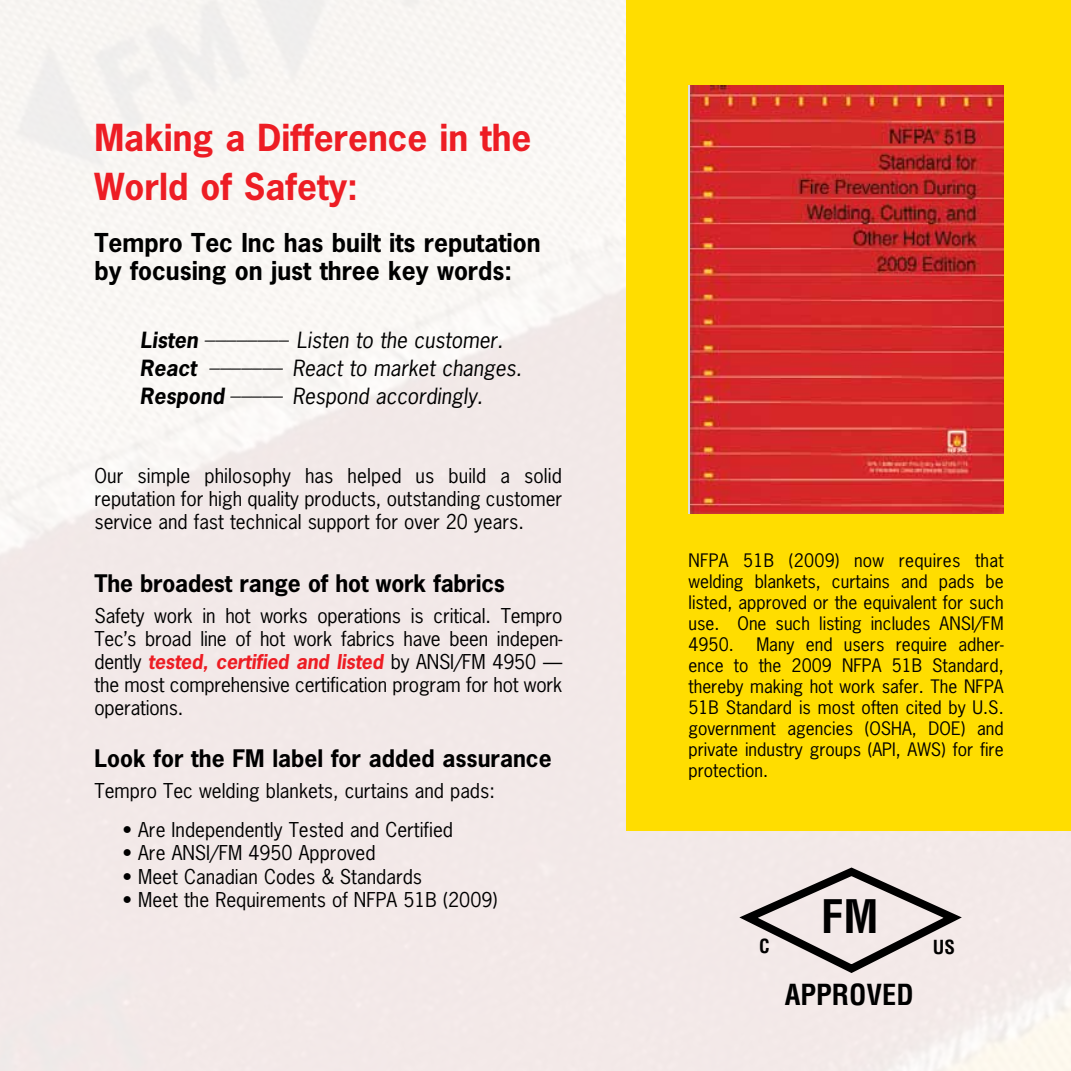
<style>
.page{position:relative;width:1071px;height:1071px;background:#fff}
.page>*{position:absolute;margin:0;border:0;box-sizing:border-box;transform-origin:0 0}
.t1{font:700 condensed 45.15px "Helvetica LT Std";color:#000}
.t2{font:700 35px/49px "News Gothic Std";color:#ed1d24}
.t3{font:700 condensed 28.35px "Helvetica LT Std";color:#000}
.t4{font:700 24.5px/28px "News Gothic Std";color:#000}
.t5{font:700 22.75px "News Gothic Std";color:#000}
.t6{font:italic 21px/28px "News Gothic Std";color:#000}
.t7{font:19.25px/23.1px "News Gothic Std";color:#000;text-align:justify}
.t8{font:700 condensed 18.9px "Helvetica LT Std";color:#000}
.t9{font:17.5px/21px "News Gothic Std";color:#000;text-align:justify}
.s1{font-weight:700}
.s2{font-weight:700;font-style:italic;color:#ed1d24}
</style>
<div class="page">
<img style="left:0;top:0;width:1071px;height:1071px">
<div style="left:627px;top:0;width:444px;height:830px;background:#fd0"></div>
<img style="left:690px;top:85px;width:314px;height:429px">
<svg style="left:738px;top:863px;width:233px;height:114px;background:#d2c9c9"></svg>
<h2 class="t2" style="left:94px;top:113px;width:438px">Making a Difference in the<br>World of Safety:</h2>
<p class="t4" style="left:94px;top:228px;width:448px">Tempro Tec Inc has built its reputation by focusing on just three key words:</p>
<p class="t6" style="left:140px;top:326px;width:383px"><span class="s1">Listen </span><sup>________</sup> Listen to the customer.<br><span class="s1">React </span><sup>_______</sup> React to market changes.<br><span class="s1">Respond </span><sup>_____</sup> Respond accordingly.</p>
<p class="t7" style="left:94px;top:464px;width:469px">Our simple philosophy has helped us build a solid reputation for high quality products, outstanding customer service and fast technical support for over 20 years.</p>
<p class="t5" style="left:94px;top:568px;width:412px">The broadest range of hot work fabrics</p>
<p class="t7" style="left:94px;top:604px;width:469px">Safety work in hot works operations is critical. Tempro Tec’s broad line of hot work fabrics have been indepen&shy;dently <span class="s2">tested, certified and listed</span> by ANSI/FM 4950 — the most comprehensive certification program for hot work operations.</p>
<p class="t5" style="left:94px;top:744px;width:459px">Look for the FM label for added assurance</p>
<p class="t7" style="left:94px;top:779px;width:402px">Tempro Tec welding blankets, curtains and pads:</p>
<p class="t7" style="left:123px;top:818px;width:332px">• Are Independently Tested and Certified</p>
<p class="t7" style="left:123px;top:841px;width:255px">• Are ANSI/FM 4950 Approved</p>
<p class="t7" style="left:123px;top:865px;width:301px">• Meet Canadian Codes &amp; Standards</p>
<p class="t7" style="left:123px;top:888px;width:376px">• Meet the Requirements of NFPA 51B (2009)</p>
<p class="t9" style="left:688px;top:550px;width:317px">NFPA 51B (2009) now requires that welding blankets, curtains and pads be listed, approved or the equivalent for such use. One such listing includes ANSI/FM 4950.</p>
<p class="t9" style="left:688px;top:634px;width:317px;text-indent:68px">Many end users require adher&shy;ence to the 2009 NFPA 51B Standard, thereby making hot work safer. The NFPA 51B Standard is most often cited by U.S. government agencies (OSHA, DOE) and private industry groups (API, AWS) for fire protection.</p>
<h1 class="t1" style="left:821px;top:888px;width:59px">FM</h1>
<p class="t8" style="left:759px;top:934px;width:12px">C</p>
<p class="t8" style="left:933px;top:936px;width:24px">US</p>
<h3 class="t3" style="left:785px;top:977px;width:131px">APPROVED</h3>
</div>
